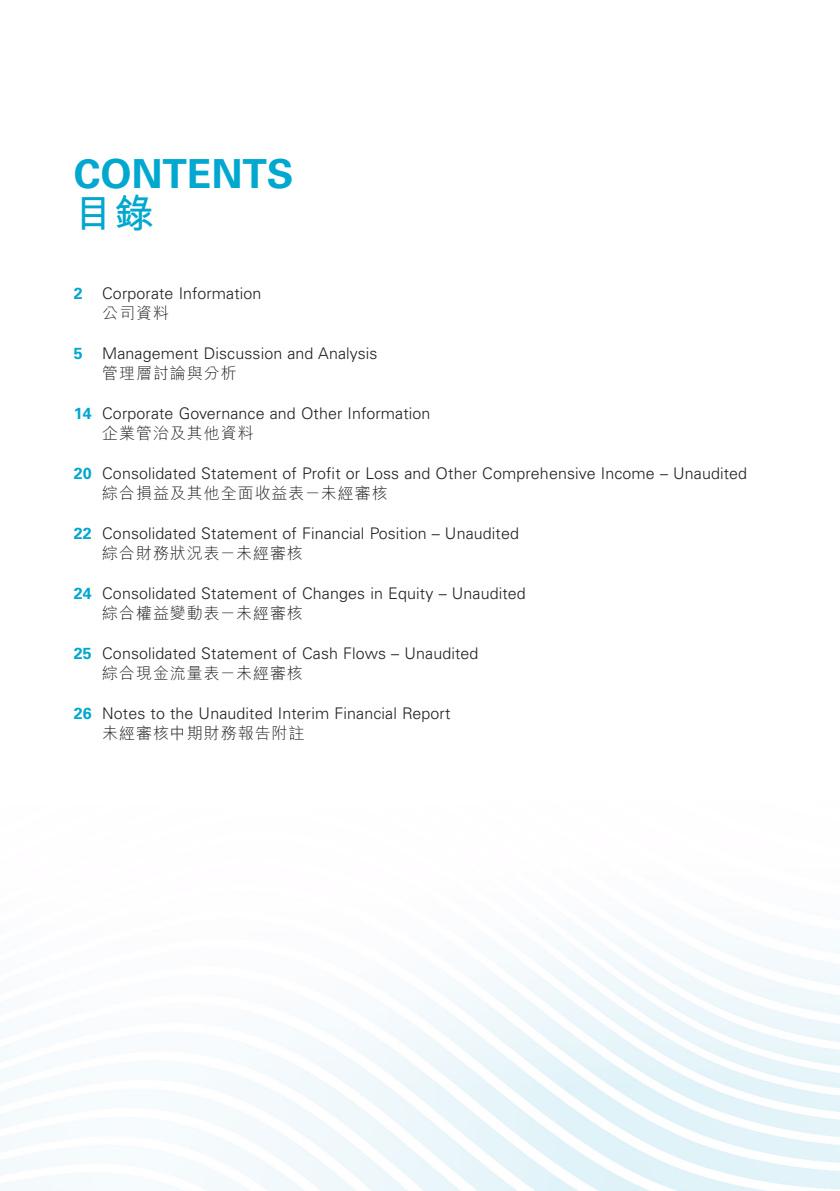
<style>
.page{position:relative;width:840px;height:1191px;background:#fff}
.page>*{position:absolute;margin:0;border:0;box-sizing:border-box;transform-origin:0 0}
.t1{font:700 40px "Univers LT Std";color:#00a7cf}
.t2{font:700 40px "M Hei HK";color:#00a7cf}
.t3{font:300 16px "Univers LT Std";letter-spacing:.01em;color:#231f20}
.t4{font:300 16px "M Hei HK";letter-spacing:.06em;color:#231f20}
.s1{font-weight:700;color:#00a7cf}
</style>
<div class="page">
<img style="left:0;top:933px;width:839px;height:258px">
<h1 class="t1" style="left:74px;top:150px;width:221px">CONTENTS</h1>
<h1 class="t2" style="left:74px;top:184px;width:81px">目錄</h1>
<p class="t3" style="left:74px;top:283px;width:189px"><span class="s1">2</span> Corporate Information</p>
<p class="t4" style="left:102px;top:305px;width:68px">公司資料</p>
<p class="t3" style="left:74px;top:343px;width:305px"><span class="s1">5</span> Management Discussion and Analysis</p>
<p class="t4" style="left:102px;top:365px;width:136px">管理層討論與分析</p>
<p class="t3" style="left:74px;top:403px;width:358px"><span class="s1">14</span> Corporate Governance and Other Information</p>
<p class="t4" style="left:102px;top:425px;width:153px">企業管治及其他資料</p>
<p class="t3" style="left:74px;top:463px;width:674px"><span class="s1">20</span> Consolidated Statement of Profit or Loss and Other Comprehensive Income – Unaudited</p>
<p class="t4" style="left:102px;top:485px;width:287px">綜合損益及其他全面收益表－未經審核</p>
<p class="t3" style="left:74px;top:523px;width:446px"><span class="s1">22</span> Consolidated Statement of Financial Position – Unaudited</p>
<p class="t4" style="left:102px;top:545px;width:202px">綜合財務狀況表－未經審核</p>
<p class="t3" style="left:74px;top:583px;width:453px"><span class="s1">24</span> Consolidated Statement of Changes in Equity – Unaudited</p>
<p class="t4" style="left:102px;top:605px;width:202px">綜合權益變動表－未經審核</p>
<p class="t3" style="left:74px;top:643px;width:406px"><span class="s1">25</span> Consolidated Statement of Cash Flows – Unaudited</p>
<p class="t4" style="left:102px;top:665px;width:202px">綜合現金流量表－未經審核</p>
<p class="t3" style="left:74px;top:703px;width:378px"><span class="s1">26</span> Notes to the Unaudited Interim Financial Report</p>
<p class="t4" style="left:102px;top:725px;width:204px">未經審核中期財務報告附註</p>
</div>
